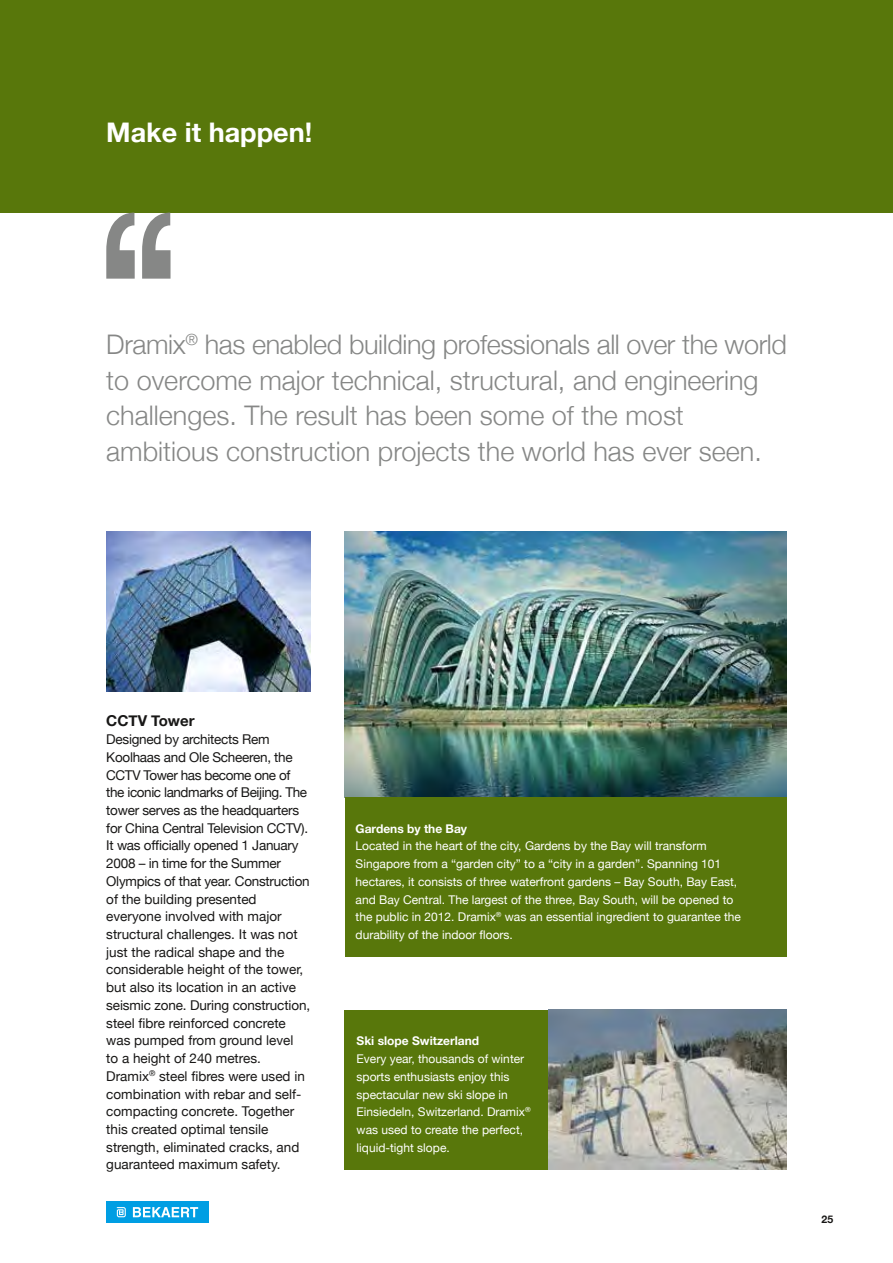
<style>
.page{position:relative;width:893px;height:1263px;background:#fff}
.page>*{position:absolute;margin:0;border:0;box-sizing:border-box;transform-origin:0 0}
.t1{font:300 27px/35.4px "Helvetica Neue";color:#868786}
.t2{font:700 27px "Helvetica Neue";color:#fff}
.t3{font:700 15px "Helvetica Neue";color:#181716}
.t4{font:13.5px/17.7px "Helvetica Neue";color:#181716}
.t5{font:12px/17.7px "Helvetica Neue";color:#fff}
.t6{font:700 12px "Helvetica Neue";color:#fff}
.t7{font:700 10.5px "Helvetica Neue";color:#181716}
.s1{font-weight:400;font-size:12px;color:#fff}
</style>
<div class="page">
<div style="left:106px;top:1201px;width:102px;height:22px;background:#009ee3"></div>
<svg style="left:117px;top:1207px;width:9px;height:10px"></svg>
<svg style="left:133px;top:1207px;width:65px;height:10px"></svg>
<div style="left:0;top:0;width:893px;height:213px;background:#58770b"></div>
<div style="left:345px;top:1010px;width:204px;height:159px;background:#58770b"></div>
<img style="left:106px;top:532px;width:204px;height:159px">
<img style="left:548px;top:1010px;width:239px;height:159px">
<img style="left:344px;top:531px;width:443px;height:266px">
<svg style="left:106px;top:213px;width:65px;height:66px"></svg>
<div style="left:345px;top:797px;width:442px;height:160px;background:#58770b"></div>
<h1 class="t2" style="left:106px;top:115px;width:207px">Make it happen!</h1>
<h1 class="t1" style="left:106px;top:326px;width:682px">Dramix<sup>®</sup> has enabled building professionals all over the world to overcome major technical, structural, and engineering challenges. The result has been some of the most ambitious construction projects the world has ever seen.</h1>
<p class="t3" style="left:106px;top:712px;width:90px">CCTV Tower</p>
<p class="t4" style="left:106px;top:730px;width:205px">Designed by architects Rem<br>Koolhaas and Ole Scheeren, the<br>CCTV Tower has become one of the iconic landmarks of Beijing. The tower serves as the headquarters for China Central Television CCTV).<br>It was officially opened 1 January<br>2008 – in time for the Summer<br>Olympics of that year. Construction of the building presented everyone involved with major structural challenges. It was not just the radical shape and the considerable height of the tower, but also its location in an active seismic zone. During construction, steel fibre reinforced concrete was pumped from ground level<br>to a height of 240 metres.<br>Dramix<sup>®</sup> steel fibres were used in combination with rebar and self&shy;compacting concrete. Together this created optimal tensile strength, eliminated cracks, and guaranteed maximum safety.</p>
<p class="t6" style="left:356px;top:821px;width:113px">Gardens by the Bay</p>
<p class="t5" style="left:356px;top:837px;width:387px">Located in the heart of the city, Gardens by the Bay will transform Singapore from a “garden city” to a “city in a garden”. Spanning 101 hectares, it consists of three waterfront gardens – Bay South, Bay East, and Bay Central. The largest of the three, Bay South, will be opened to the public in 2012. Dramix<sup>®</sup> was an essential ingredient to guarantee the durability of the indoor floors.</p>
<p class="t6" style="left:357px;top:1034px;width:124px">Ski slope Switzerland</p>
<p class="t5" style="left:357px;top:1050px;width:176px">Every year, thousands of winter sports enthusiasts enjoy this spectacular new ski slope in<br>Einsiedeln, Switzerland. Dramix<sup>® </sup>was used to create the perfect, liquid-tight slope.</p>
<p class="t7" style="left:821px;top:1212px;width:20px">25<span class="s1">n</span></p>
</div>
